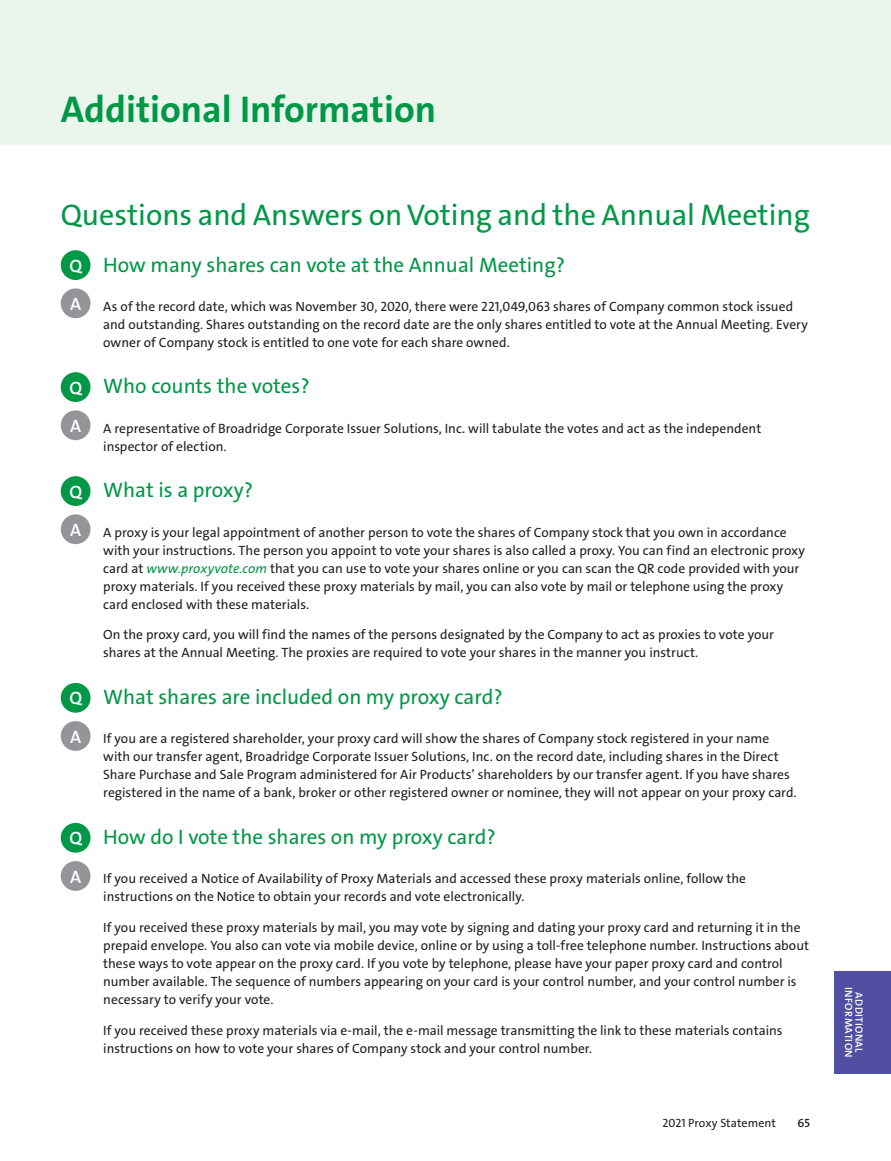
<style>
.page{position:relative;width:891px;height:1161px;background:#fff}
.page>*{position:absolute;margin:0;border:0;box-sizing:border-box;transform-origin:0 0}
.t1{font:700 37.5px "The Sans C4 s";color:#009847}
.t2{font:30px "The Sans LF";color:#009847}
.t3{font:21px "The Sans LF";color:#009847}
.t4{font:13.5px/18px "The Sans LF";color:#231f20}
.t5{font:12px "The Sans LF";letter-spacing:.005em;color:#231f20}
.t6{font:600 12px "The Sans LF";color:#231f20}
.t7{font:600 10.5px/10.5px "The Sans LF";letter-spacing:.035em;color:#fff;text-align:center}
.s1{font-weight:600;font-size:18px;color:#fff}
.s2{font-style:italic;color:#009847}
</style>
<div class="page">
<div style="left:0;top:0;width:891px;height:145px;background:#eaf5ec"></div>
<div style="left:61px;top:250px;width:30px;height:30px;background:#009847;border-radius:50%"></div>
<div style="left:61px;top:288px;width:30px;height:30px;background:#939598;border-radius:50%"></div>
<div style="left:61px;top:372px;width:30px;height:30px;background:#009847;border-radius:50%"></div>
<div style="left:61px;top:410px;width:30px;height:30px;background:#939598;border-radius:50%"></div>
<div style="left:61px;top:476px;width:30px;height:30px;background:#009847;border-radius:50%"></div>
<div style="left:61px;top:514px;width:30px;height:30px;background:#939598;border-radius:50%"></div>
<div style="left:61px;top:683px;width:30px;height:30px;background:#009847;border-radius:50%"></div>
<div style="left:61px;top:721px;width:30px;height:30px;background:#939598;border-radius:50%"></div>
<div style="left:61px;top:823px;width:30px;height:30px;background:#009847;border-radius:50%"></div>
<div style="left:61px;top:861px;width:30px;height:30px;background:#939598;border-radius:50%"></div>
<div style="left:835px;top:972px;width:56px;height:102px;background:#504fa1"></div>
<h1 class="t1" style="left:61px;top:85px;width:377px">Additional Information</h1>
<h2 class="t2" style="left:61px;top:195px;width:751px">Questions and Answers on Voting and the Annual Meeting</h2>
<h3 class="t3" style="left:69px;top:251px;width:497px"><span class="s1">Q</span> How many shares can vote at the Annual Meeting?</h3>
<p class="t4" style="left:103px;top:297px;width:706px;text-indent:-33px"><span class="s1">A</span> As of the record date, which was November 30, 2020, there were 221,049,063 shares of Company common stock issued and outstanding. Shares outstanding on the record date are the only shares entitled to vote at the Annual Meeting. Every owner of Company stock is entitled to one vote for each share owned.</p>
<h3 class="t3" style="left:69px;top:373px;width:242px"><span class="s1">Q</span> Who counts the votes?</h3>
<p class="t4" style="left:103px;top:419px;width:660px;text-indent:-33px"><span class="s1">A</span> A representative of Broadridge Corporate Issuer Solutions, Inc. will tabulate the votes and act as the independent inspector of election.</p>
<h3 class="t3" style="left:69px;top:477px;width:185px"><span class="s1">Q</span> What is a proxy?</h3>
<p class="t4" style="left:103px;top:523px;width:703px;text-indent:-33px"><span class="s1">A</span> A proxy is your legal appointment of another person to vote the shares of Company stock that you own in accordance with your instructions. The person you appoint to vote your shares is also called a proxy. You can find an electronic proxy card at <span class="s2">www.proxyvote.com</span> that you can use to vote your shares online or you can scan the QR code provided with your proxy materials. If you received these proxy materials by mail, you can also vote by mail or telephone using the proxy card enclosed with these materials.</p>
<p class="t4" style="left:103px;top:626px;width:672px">On the proxy card, you will find the names of the persons designated by the Company to act as proxies to vote your shares at the Annual Meeting. The proxies are required to vote your shares in the manner you instruct.</p>
<h3 class="t3" style="left:69px;top:684px;width:435px"><span class="s1">Q</span> What shares are included on my proxy card?</h3>
<p class="t4" style="left:103px;top:730px;width:695px;text-indent:-33px"><span class="s1">A</span> If you are a registered shareholder, your proxy card will show the shares of Company stock registered in your name with our transfer agent, Broadridge Corporate Issuer Solutions, Inc. on the record date, including shares in the Direct Share Purchase and Sale Program administered for Air Products’ shareholders by our transfer agent. If you have shares registered in the name of a bank, broker or other registered owner or nominee, they will not appear on your proxy card.</p>
<h3 class="t3" style="left:69px;top:824px;width:428px"><span class="s1">Q</span> How do I vote the shares on my proxy card?</h3>
<p class="t4" style="left:103px;top:870px;width:644px;text-indent:-33px"><span class="s1">A</span> If you received a Notice of Availability of Proxy Materials and accessed these proxy materials online, follow the instructions on the Notice to obtain your records and vote electronically.</p>
<p class="t4" style="left:103px;top:919px;width:707px">If you received these proxy materials by mail, you may vote by signing and dating your proxy card and returning it in the prepaid envelope. You also can vote via mobile device, online or by using a toll-free telephone number. Instructions about these ways to vote appear on the proxy card. If you vote by telephone, please have your paper proxy card and control number available. The sequence of numbers appearing on your card is your control number, and your control number is necessary to verify your vote.</p>
<p class="t4" style="left:103px;top:1021px;width:681px">If you received these proxy materials via e-mail, the e-mail message transmitting the link to these materials contains instructions on how to vote your shares of Company stock and your control number.</p>
<p class="t5" style="left:663px;top:1115px;width:115px">2021 Proxy Statement</p>
<p class="t6" style="left:798px;top:1115px;width:14px">65</p>
<p class="t7" style="left:864px;top:987px;width:72px;rotate:90deg">ADDITIONAL<br>INFORMATION</p>
</div>
